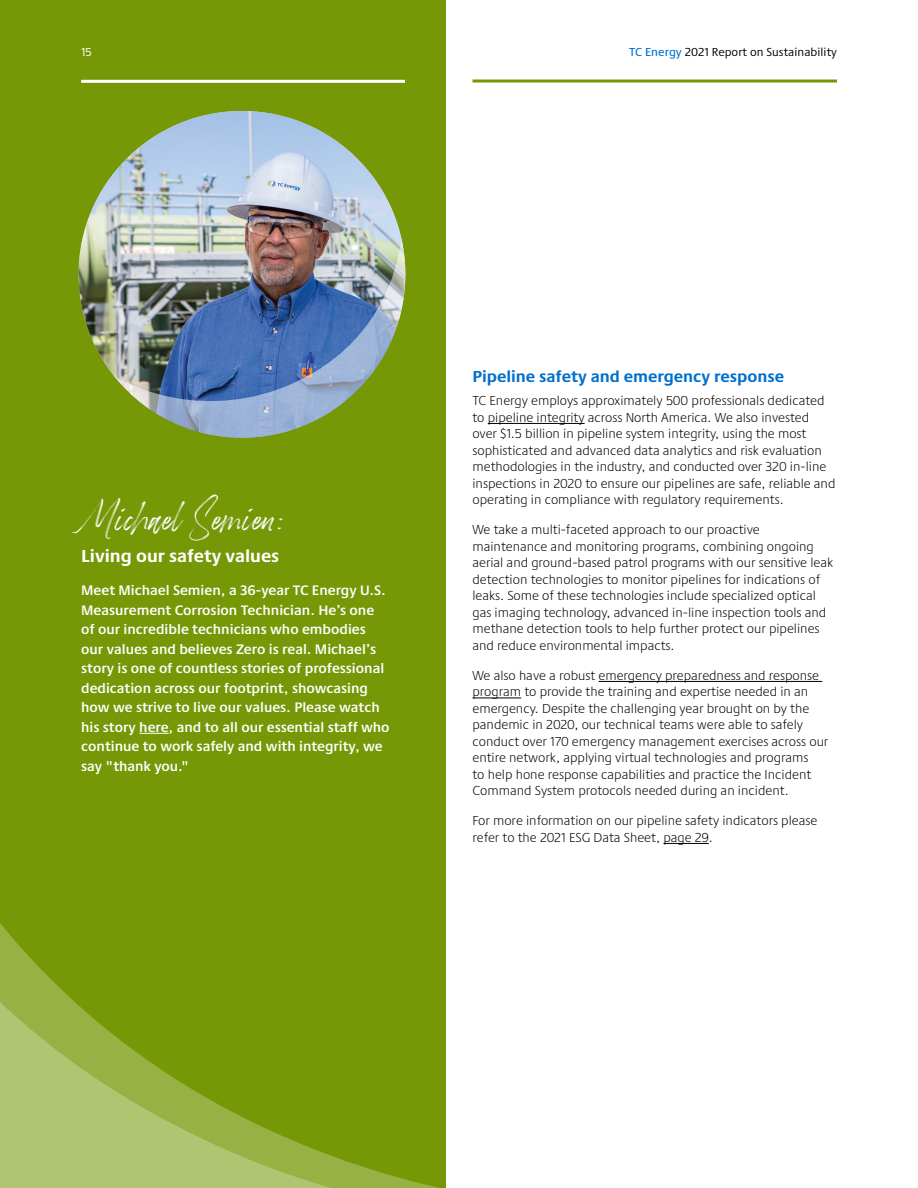
<style>
.page{position:relative;width:918px;height:1188px;background:#fff}
.page>*{position:absolute;margin:0;border:0;box-sizing:border-box;transform-origin:0 0}
.t1{font:700 18px "Praxis Next";color:#fff}
.t2{font:18px "Betterworks";color:#fff}
.t3{font:700 16.5px "Praxis Next";color:#0070ce}
.t4{font:600 14.25px/19.5px "Praxis Next";color:#fff}
.t5{font:300 13.5px/16.5px "Praxis Next";color:#000}
.t6{font:12px "Praxis Next";letter-spacing:.005em;color:#000}
.t7{font:12px "Praxis Next";color:#fff}
.s1{font-weight:500;color:#0070ce}
</style>
<div class="page">
<hr style="left:472px;top:80px;width:365px;height:2px;background:#769807">
<div style="left:0;top:0;width:446px;height:1188px;background:#769807"></div>
<hr style="left:139px;top:733px;width:30px;height:1px;background:#fff">
<svg style="left:0;top:923px;width:439px;height:265px"></svg>
<hr style="left:81px;top:80px;width:324px;height:3px;background:#fff">
<img style="left:79px;top:111px;width:326px;height:327px;border-radius:163px">
<img style="left:84px;top:180px;width:321px;height:258px">
<hr style="left:488px;top:423px;width:97px;height:1px;background:#000">
<hr style="left:599px;top:681px;width:223px;height:1px;background:#000">
<hr style="left:472px;top:698px;width:49px;height:1px;background:#000">
<hr style="left:663px;top:843px;width:46px;height:1px;background:#000">
<p class="t7" style="left:81px;top:43px;width:12px">15</p>
<p class="t6" style="left:629px;top:43px;width:209px"><span class="s1">TC Energy</span> 2021 Report on Sustainability</p>
<h1 class="t2" style="left:81px;top:511px;width:204px">Michael Semien:</h1>
<h1 class="t1" style="left:81px;top:542px;width:200px">Living our safety values</h1>
<p class="t4" style="left:81px;top:580px;width:310px">Meet Michael Semien, a 36-year TC Energy U.S.<br>Measurement Corrosion Technician. He’s one of our incredible technicians who embodies our values and believes Zero is real. Michael’s story is one of countless stories of professional dedication across our footprint, showcasing how we strive to live our values. Please watch his story here, and to all our essential staff who continue to work safely and with integrity, we say "thank you."</p>
<p class="t3" style="left:472px;top:364px;width:313px">Pipeline safety and emergency response</p>
<p class="t5" style="left:472px;top:392px;width:364px">TC Energy employs approximately 500 professionals dedicated to pipeline integrity across North America. We also invested over $1.5 billion in pipeline system integrity, using the most sophisticated and advanced data analytics and risk evaluation methodologies in the industry, and conducted over 320 in-line inspections in 2020 to ensure our pipelines are safe, reliable and operating in compliance with regulatory requirements.</p>
<p class="t5" style="left:472px;top:521px;width:362px">We take a multi-faceted approach to our proactive maintenance and monitoring programs, combining ongoing aerial and ground-based patrol programs with our sensitive leak detection technologies to monitor pipelines for indications of leaks. Some of these technologies include specialized optical gas imaging technology, advanced in-line inspection tools and methane detection tools to help further protect our pipelines and reduce environmental impacts.</p>
<p class="t5" style="left:472px;top:667px;width:357px">We also have a robust emergency preparedness and response program to provide the training and expertise needed in an emergency. Despite the challenging year brought on by the pandemic in 2020, our technical teams were able to safely conduct over 170 emergency management exercises across our entire network, applying virtual technologies and programs<br>to help hone response capabilities and practice the Incident Command System protocols needed during an incident.</p>
<p class="t5" style="left:472px;top:812px;width:346px">For more information on our pipeline safety indicators please refer to the 2021 ESG Data Sheet, page 29.</p>
</div>
